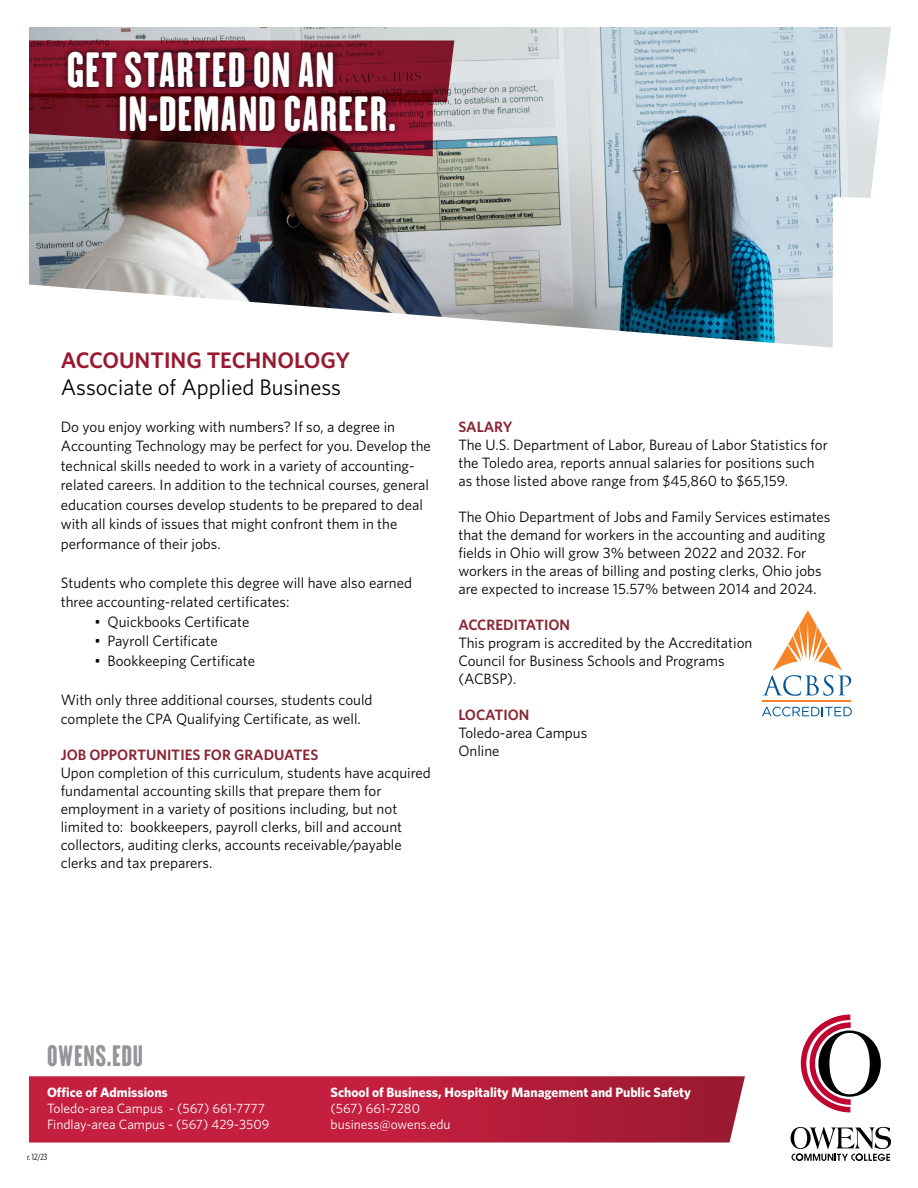
<style>
.page{position:relative;width:918px;height:1188px;background:#fff}
.page>*{position:absolute;margin:0;border:0;box-sizing:border-box;transform-origin:0 0}
.t1{font:45.3px/44px "H.H.Samuel";letter-spacing:.02em;color:#fff}
.t2{font:27px "H.H.Samuel";letter-spacing:.02em;color:#939598}
.t3{font:22.5px "Whitney";color:#000}
.t4{font:600 22.5px "Whitney";color:#981a30}
.t5{font:15px/18px "Whitney";color:#000}
.t6{font:600 15px "Whitney";color:#892532}
.t7{font:13.5px/16.2px "Whitney";color:#fff}
.t8{font:700 13.5px "Whitney";color:#fff}
.t9{font:9px "Whitney Condensed";color:#000}
</style>
<div class="page">
<img style="left:29px;top:27px;width:862px;height:321px">
<svg style="left:801px;top:1015px;width:80px;height:97px"></svg>
<svg style="left:791px;top:1127px;width:100px;height:34px"></svg>
<img style="left:29px;top:40px;width:425px;height:116px">
<div style="left:61px;top:45px;width:340px;height:93px;background:#000;opacity:.75"></div>
<svg style="left:29px;top:1076px;width:716px;height:67px;background:#bb223f"></svg>
<hr style="left:762px;top:700px;width:89px;height:2px;background:#f58427">
<svg style="left:762px;top:610px;width:89px;height:86px"></svg>
<svg style="left:762px;top:707px;width:90px;height:9px"></svg>
<h1 class="t1" style="left:118px;top:47px;width:280px;text-indent:-51px">GET STARTED ON AN<br>IN-DEMAND CAREER.</h1>
<h3 class="t4" style="left:61px;top:345px;width:291px">ACCOUNTING TECHNOLOGY</h3>
<h3 class="t3" style="left:61px;top:372px;width:282px">Associate of Applied Business</h3>
<p class="t5" style="left:61px;top:417px;width:372px;line-height:19.5px">Do you enjoy working with numbers? If so, a degree in Accounting Technology may be perfect for you. Develop the technical skills needed to work in a variety of accounting&shy;related careers. In addition to the technical courses, general education courses develop students to be prepared to deal with all kinds of issues that might confront them in the performance of their jobs.</p>
<p class="t5" style="left:61px;top:573px;width:353px;line-height:19.5px">Students who complete this degree will have also earned three accounting-related certificates:</p>
<p class="t5" style="left:94px;top:612px;width:157px">• Quickbooks Certificate</p>
<p class="t5" style="left:94px;top:632px;width:125px">• Payroll Certificate</p>
<p class="t5" style="left:94px;top:651px;width:162px">• Bookkeeping Certificate</p>
<p class="t5" style="left:61px;top:690px;width:313px;line-height:19.5px">With only three additional courses, students could complete the CPA Qualifying Certificate, as well.</p>
<p class="t6" style="left:61px;top:745px;width:259px">JOB OPPORTUNITIES FOR GRADUATES</p>
<p class="t5" style="left:61px;top:764px;width:372px">Upon completion of this curriculum, students have acquired fundamental accounting skills that prepare them for employment in a variety of positions including, but not limited to: bookkeepers, payroll clerks, bill and account collectors, auditing clerks, accounts receivable/payable clerks and tax preparers.</p>
<p class="t6" style="left:458px;top:417px;width:56px">SALARY</p>
<p class="t5" style="left:458px;top:435px;width:371px">The U.S. Department of Labor, Bureau of Labor Statistics for the Toledo area, reports annual salaries for positions such as those listed above range from $45,860 to $65,159.</p>
<p class="t5" style="left:458px;top:507px;width:374px">The Ohio Department of Jobs and Family Services estimates that the demand for workers in the accounting and auditing fields in Ohio will grow 3% between 2022 and 2032. For workers in the areas of billing and posting clerks, Ohio jobs are expected to increase 15.57% between 2014 and 2024.</p>
<p class="t6" style="left:458px;top:615px;width:113px">ACCREDITATION</p>
<p class="t5" style="left:458px;top:633px;width:295px">This program is accredited by the Accreditation<br>Council for Business Schools and Programs (ACBSP).</p>
<p class="t6" style="left:458px;top:705px;width:73px">LOCATION</p>
<p class="t5" style="left:458px;top:723px;width:130px">Toledo-area Campus<br>Online</p>
<h2 class="t2" style="left:47px;top:1039px;width:97px">OWENS.EDU</h2>
<p class="t8" style="left:47px;top:1083px;width:122px">Office of Admissions</p>
<p class="t7" style="left:47px;top:1100px;width:224px">Toledo-area Campus - (567) 661-7777<br>Findlay-area Campus - (567) 429-3509</p>
<p class="t9" style="left:27px;top:1151px;width:22px">r. 12/23</p>
<p class="t8" style="left:331px;top:1083px;width:362px">School of Business, Hospitality Management and Public Safety</p>
<p class="t7" style="left:331px;top:1100px;width:121px">(567) 661-7280 business@owens.edu</p>
</div>
